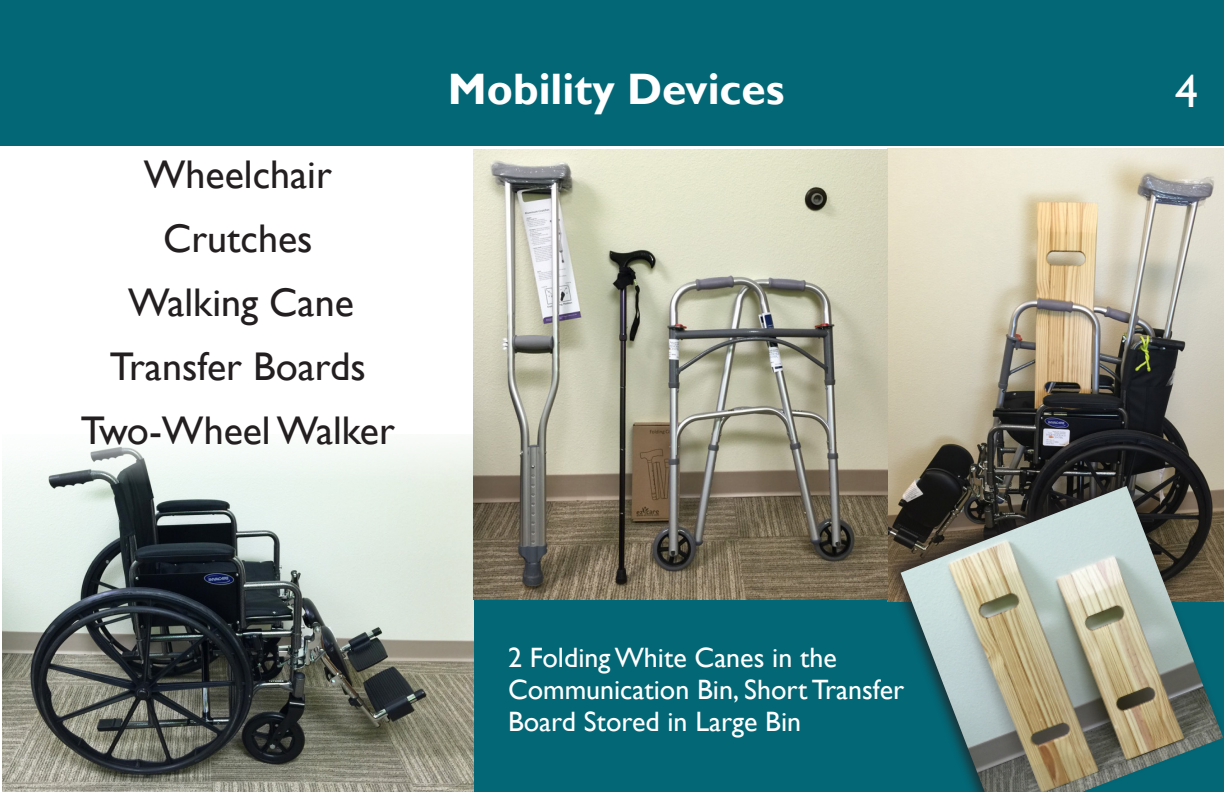
<style>
.page{position:relative;width:1224px;height:792px;background:#fff}
.page>*{position:absolute;margin:0;border:0;box-sizing:border-box;transform-origin:0 0}
.t1{font:46px "Gill Sans";color:#fff}
.Kit_Heading{font:700 44px "Gill Sans";color:#fff}
.Kit_List{font:40px "Gill Sans";color:#231f20}
.Content{font:28px/32px "Gill Sans";color:#fff}
</style>
<div class="page">
<div style="left:0;top:0;width:1224px;height:146px;background:#036775"></div>
<div style="left:473px;top:594px;width:751px;height:198px;background:#036775"></div>
<img style="left:2px;top:442px;width:471px;height:350px">
<img style="left:887px;top:149px;width:337px;height:322px">
<div style="left:884px;top:471px;width:340px;height:321px;background:#231f20;opacity:.75"></div>
<img style="left:901px;top:486px;width:322px;height:306px">
<img style="left:473px;top:149px;width:414px;height:450px">
<p class="Kit_List" style="left:144px;top:151px;width:189px">Wheelchair</p>
<p class="Kit_List" style="left:163px;top:215px;width:151px">Crutches</p>
<p class="Kit_List" style="left:128px;top:279px;width:227px">Walking Cane</p>
<p class="Kit_List" style="left:110px;top:343px;width:257px">Transfer Boards</p>
<p class="Kit_List" style="left:81px;top:407px;width:316px">Two-Wheel Walker</p>
<p class="Kit_Heading" style="left:448px;top:63px;width:338px">Mobility Devices</p>
<p class="Content" style="left:508px;top:642px;width:398px">2 Folding White Canes in the<br>Communication Bin, Short Transfer<br>Board Stored in Large Bin</p>
<p class="t1" style="left:1175px;top:65px;width:24px">4</p>
</div>
